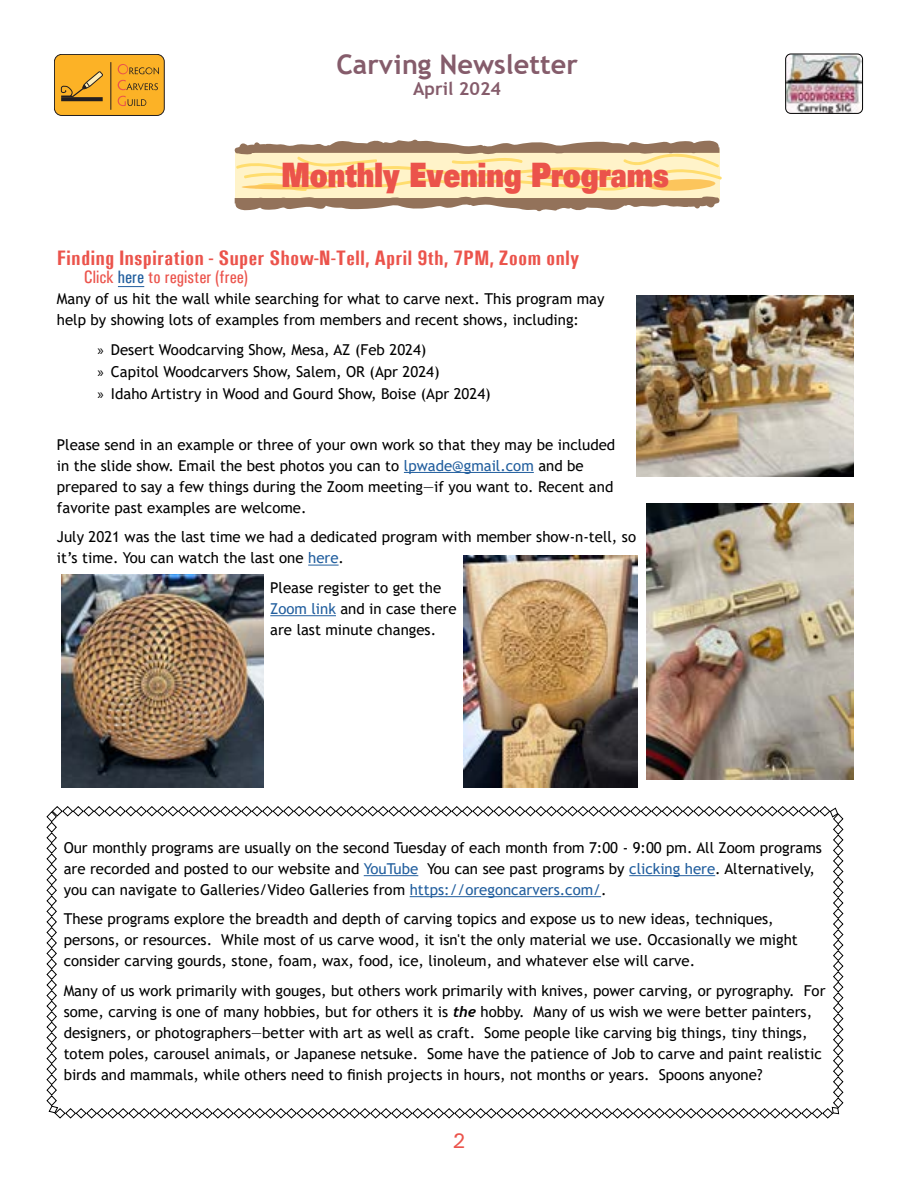
<style>
.page{position:relative;width:918px;height:1188px;background:#fff}
.page>*{position:absolute;margin:0;border:0;box-sizing:border-box;transform-origin:0 0}
.t1{font:900 33.75px "Univers LT";color:#eb534b;scale:.8 1}
.t2{font:700 27px "Trebuchet MS";color:#855c6b}
.t3{font:700 21px "Pt Utah Condensed";color:#eb534b}
.t4{font:21px "Utah";color:#eb534b}
.t5{font:18px "Pt Utah Condensed";color:#eb534b}
.t6{font:700 18px "Trebuchet MS";color:#855c6b}
.t7{font:15px/21px "Trebuchet MS";color:#000}
.s1{color:#215e9e}
.s2{font-family:"Myriad Pro"}
.s3{font-family:"Trebuchet";font-weight:700;font-style:italic}
</style>
<div class="page">
<div style="left:54px;top:54px;width:110px;height:61px;background:#fcb226;border-radius:7px"></div>
<div style="left:54px;top:54px;width:111px;height:62px;border:1px solid #231f20;border-radius:7px"></div>
<hr style="left:110px;top:62px;width:1px;height:48px;background:#231f20">
<hr style="left:61px;top:97px;width:42px;height:4px;background:#231f20">
<svg style="left:61px;top:71px;width:42px;height:28px"></svg>
<svg style="left:118px;top:64px;width:41px;height:10px"></svg>
<svg style="left:118px;top:80px;width:40px;height:10px"></svg>
<svg style="left:118px;top:96px;width:28px;height:10px"></svg>
<img style="left:786px;top:54px;width:77px;height:59px">
<div style="left:785px;top:54px;width:78px;height:60px;border:1px solid #000;border-radius:5px"></div>
<svg style="left:234px;top:139px;width:488px;height:73px;background:#e2cea6"></svg>
<svg style="left:46px;top:806px;width:798px;height:313px"></svg>
<svg style="left:118px;top:286px;width:26px;height:1px"></svg>
<hr style="left:404px;top:472px;width:130px;height:1px;background:#215e9e">
<hr style="left:308px;top:565px;width:31px;height:1px;background:#215e9e">
<hr style="left:270px;top:615px;width:66px;height:1px;background:#215e9e">
<img style="left:647px;top:503px;width:207px;height:276px">
<img style="left:62px;top:575px;width:202px;height:212px">
<img style="left:637px;top:296px;width:217px;height:181px">
<img style="left:463px;top:556px;width:174px;height:231px">
<h2 class="t2" style="left:336px;top:47px;width:243px">Carving Newsletter</h2>
<p class="t6" style="left:413px;top:78px;width:89px">April 2024</p>
<h1 class="t1" style="left:281px;top:153px;width:486px">Monthly Evening Programs</h1>
<h3 class="t3" style="left:57px;top:245px;width:524px">Finding Inspiration - Super Show-N-Tell, April 9th, 7PM, Zoom only</h3>
<p class="t5" style="left:84px;top:267px;width:165px">Click <span class="s1">here</span> to register (free)</p>
<p class="t7" style="left:57px;top:288px;width:549px">Many of us hit the wall while searching for what to carve next. This program may help by showing lots of examples from members and recent shows, including:</p>
<p class="t7" style="left:97px;top:339px;width:395px;line-height:21.8px"><span class="s2">»</span> Desert Woodcarving Show, Mesa, AZ (Feb 2024)<br><span class="s2">»</span> Capitol Woodcarvers Show, Salem, OR (Apr 2024)<br><span class="s2">»</span> Idaho Artistry in Wood and Gourd Show, Boise (Apr 2024)</p>
<p class="t7" style="left:57px;top:434px;width:560px">Please send in an example or three of your own work so that they may be included in the slide show. Email the best photos you can to <span class="s1">lpwade@gmail.com</span> and be prepared to say a few things during the Zoom meeting—if you want to. Recent and favorite past examples are welcome.</p>
<p class="t7" style="left:57px;top:526px;width:581px">July 2021 was the last time we had a dedicated program with member show-n-tell, so it’s time. You can watch the last one <span class="s1">here</span>.</p>
<p class="t7" style="left:270px;top:577px;width:188px">Please register to get the<br><span class="s1">Zoom link</span> and in case there are last minute changes.</p>
<p class="t7" style="left:64px;top:837px;width:760px">Our monthly programs are usually on the second Tuesday of each month from 7:00 - 9:00 pm. All Zoom programs are recorded and posted to our website and <span class="s1">YouTube</span> You can see past programs by <span class="s1">clicking here</span>. Alternatively, you can navigate to Galleries/Video Galleries from <span class="s1">https://oregoncarvers.com/</span>.</p>
<p class="t7" style="left:64px;top:908px;width:736px">These programs explore the breadth and depth of carving topics and expose us to new ideas, techniques, persons, or resources. While most of us carve wood, it isn't the only material we use. Occasionally we might consider carving gourds, stone, foam, wax, food, ice, linoleum, and whatever else will carve.</p>
<p class="t7" style="left:64px;top:980px;width:763px">Many of us work primarily with gouges, but others work primarily with knives, power carving, or pyrography. For some, carving is one of many hobbies, but for others it is <span class="s3">the</span> hobby. Many of us wish we were better painters, designers, or photographers—better with art as well as craft. Some people like carving big things, tiny things, totem poles, carousel animals, or Japanese netsuke. Some have the patience of Job to carve and paint realistic birds and mammals, while others need to finish projects in hours, not months or years. Spoons anyone?</p>
<h3 class="t4" style="left:452px;top:1129px;width:15px">2</h3>
</div>
